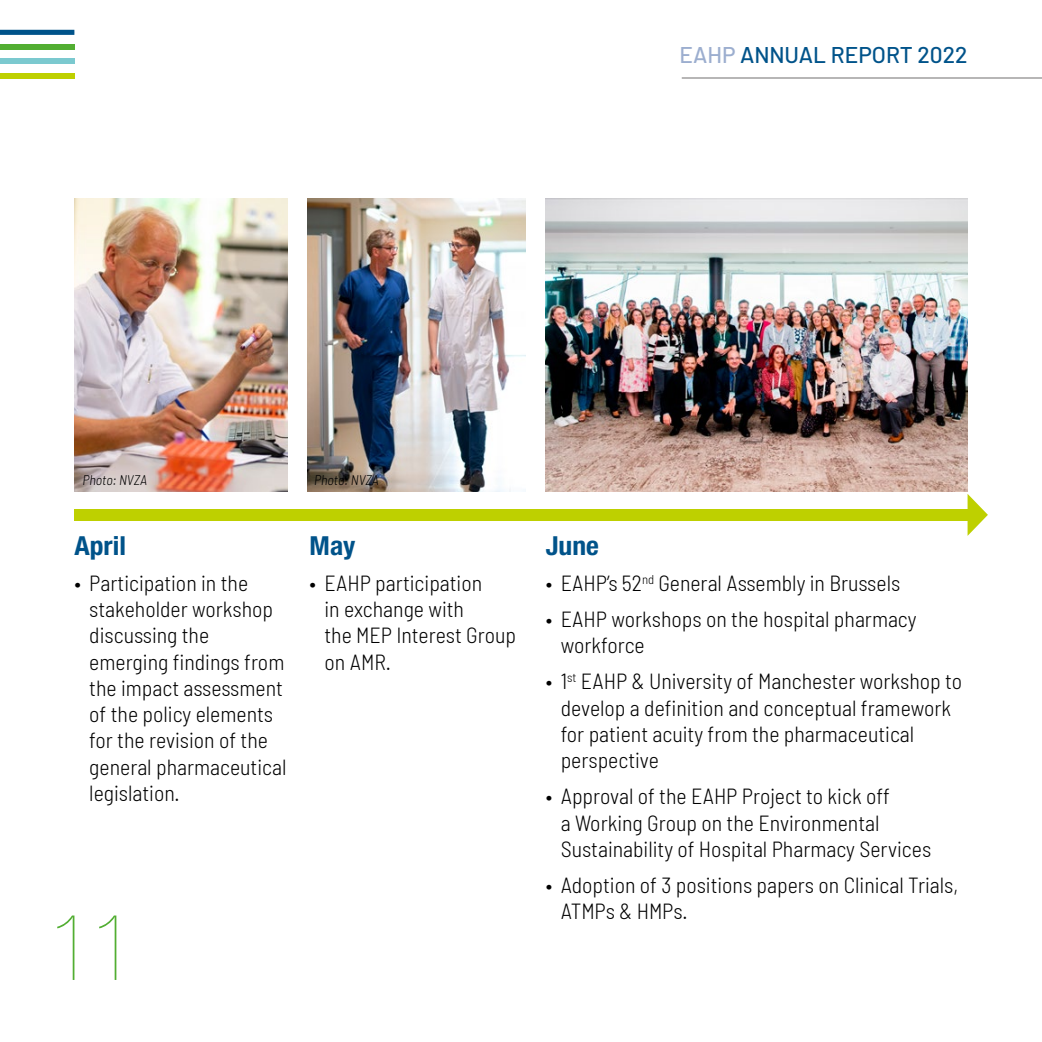
<style>
.page{position:relative;width:1042px;height:1042px;background:#fff}
.page>*{position:absolute;margin:0;border:0;box-sizing:border-box;transform-origin:0 0}
.t1{font:200 condensed 91px "Helvetica Neue LT Std";color:#52ae32;scale:.96 1}
.t2{font:700 condensed 26.25px "Helvetica Neue LT Std";color:#00538a;scale:1.05 1}
.t3{font:500 22.75px "Barlow";color:#00538a}
.t4{font:300 semi-condensed 21.88px/26.2px "Barlow";color:#000}
.t5{font:italic 300 semi-condensed 14px "Barlow";color:#000}
.s1{color:#9caecf}
</style>
<div class="page">
<hr style="left:682px;top:78px;width:360px;height:1px;background:#706f6f">
<div style="left:0;top:73px;width:74px;height:5px;background:#bed000"></div>
<div style="left:0;top:59px;width:74px;height:5px;background:#7bc9cf"></div>
<div style="left:0;top:44px;width:74px;height:5px;background:#52ae32"></div>
<svg style="left:0;top:30px;width:74px;height:5px"></svg>
<img style="left:74px;top:198px;width:214px;height:293px">
<img style="left:308px;top:198px;width:218px;height:293px">
<img style="left:546px;top:198px;width:421px;height:293px">
<div style="left:74px;top:509px;width:893px;height:11px;background:#bed000"></div>
<svg style="left:967px;top:494px;width:21px;height:42px"></svg>
<p class="t3" style="left:679px;top:40px;width:290px"><span class="s1">EAHP</span> ANNUAL REPORT 2022</p>
<p class="t5" style="left:82px;top:471px;width:66px">Photo: NVZA</p>
<p class="t5" style="left:314px;top:471px;width:66px">Photo: NVZA</p>
<p class="t2" style="left:74px;top:529px;width:51px">April</p>
<p class="t4" style="left:89px;top:569px;width:199px;text-indent:-15px">• Participation in the stakeholder workshop discussing the emerging findings from the impact assessment of the policy elements for the revision of the general pharmaceutical legislation.</p>
<p class="t2" style="left:310px;top:529px;width:45px">May</p>
<p class="t4" style="left:324px;top:569px;width:193px;text-indent:-15px">• EAHP participation<br>in exchange with<br>the MEP Interest Group on AMR.</p>
<h1 class="t1" style="left:51px;top:898px;width:89px">11</h1>
<p class="t2" style="left:546px;top:529px;width:52px">June</p>
<p class="t4" style="left:546px;top:569px;width:356px">• EAHP’s 52<sup>nd</sup> General Assembly in Brussels</p>
<p class="t4" style="left:561px;top:605px;width:357px;text-indent:-15px">• EAHP workshops on the hospital pharmacy workforce</p>
<p class="t4" style="left:561px;top:668px;width:403px;text-indent:-15px">• 1<sup>st</sup> EAHP &amp; University of Manchester workshop to develop a definition and conceptual framework for patient acuity from the pharmaceutical perspective</p>
<p class="t4" style="left:561px;top:783px;width:372px;text-indent:-15px">• Approval of the EAHP Project to kick off<br>a Working Group on the Environmental<br>Sustainability of Hospital Pharmacy Services</p>
<p class="t4" style="left:561px;top:871px;width:399px;text-indent:-15px">• Adoption of 3 positions papers on Clinical Trials,<br>ATMPs &amp; HMPs.</p>
</div>
